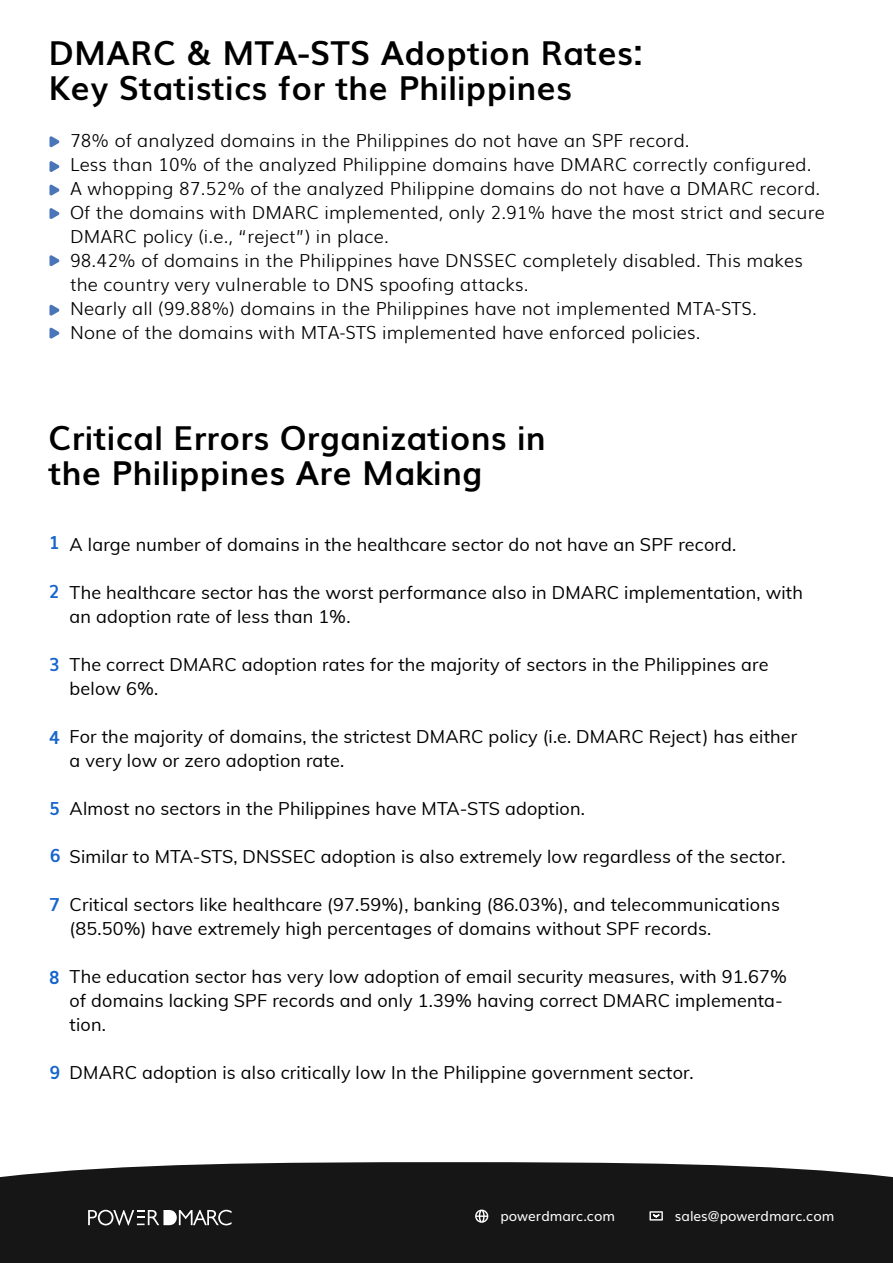
<style>
.page{position:relative;width:893px;height:1263px;background:#fff}
.page>*{position:absolute;margin:0;border:0;box-sizing:border-box;transform-origin:0 0}
.t1{font:700 33px/34.5px "Muli";letter-spacing:.01em;color:#000}
.t2{font:18px/24px "Muli";letter-spacing:.01em;color:#000}
.t3{font:300 18px/24px "Muli";letter-spacing:.01em;color:#000}
.t4{font:700 18px "Muli";color:#1664cc}
.t5{font:13.65px "Muli";color:#fff}
</style>
<div class="page">
<div style="left:0;top:1162px;width:893px;height:101px;background:#161616"></div>
<svg style="left:649px;top:1211px;width:14px;height:9px"></svg>
<svg style="left:475px;top:1209px;width:13px;height:14px"></svg>
<svg style="left:88px;top:1210px;width:144px;height:15px"></svg>
<svg style="left:49px;top:136px;width:11px;height:12px"></svg>
<svg style="left:49px;top:161px;width:11px;height:11px"></svg>
<svg style="left:49px;top:208px;width:11px;height:11px"></svg>
<svg style="left:49px;top:184px;width:11px;height:12px"></svg>
<svg style="left:49px;top:255px;width:11px;height:12px"></svg>
<svg style="left:49px;top:304px;width:11px;height:12px"></svg>
<svg style="left:49px;top:327px;width:11px;height:12px"></svg>
<h1 class="t1" style="left:49px;top:34px;width:596px">DMARC &amp; MTA-STS Adoption Rates:<br>Key Statistics for the Philippines</h1>
<p class="t3" style="left:70px;top:127px;width:756px">78% of analyzed domains in the Philippines do not have an SPF record.<br>Less than 10% of the analyzed Philippine domains have DMARC correctly configured.<br>A whopping 87.52% of the analyzed Philippine domains do not have a DMARC record.<br>Of the domains with DMARC implemented, only 2.91% have the most strict and secure DMARC policy (i.e., “reject”) in place.<br>98.42% of domains in the Philippines have DNSSEC completely disabled. This makes the country very vulnerable to DNS spoofing attacks.<br>Nearly all (99.88%) domains in the Philippines have not implemented MTA-STS.<br>None of the domains with MTA-STS implemented have enforced policies.</p>
<h1 class="t1" style="left:49px;top:419px;width:499px">Critical Errors Organizations in the Philippines Are Making</h1>
<p class="t4" style="left:49px;top:528px;width:13px">1</p>
<p class="t4" style="left:49px;top:577px;width:13px">2</p>
<p class="t4" style="left:49px;top:650px;width:13px">3</p>
<p class="t4" style="left:49px;top:723px;width:13px">4</p>
<p class="t4" style="left:49px;top:794px;width:13px">5</p>
<p class="t4" style="left:50px;top:841px;width:13px">6</p>
<p class="t4" style="left:49px;top:890px;width:13px">7</p>
<p class="t4" style="left:49px;top:963px;width:13px">8</p>
<p class="t4" style="left:50px;top:1057px;width:13px">9</p>
<p class="t2" style="left:70px;top:531px;width:668px">A large number of domains in the healthcare sector do not have an SPF record.</p>
<p class="t2" style="left:70px;top:579px;width:735px">The healthcare sector has the worst performance also in DMARC implementation, with an adoption rate of less than 1%.</p>
<p class="t2" style="left:70px;top:651px;width:700px">The correct DMARC adoption rates for the majority of sectors in the Philippines are below 6%.</p>
<p class="t2" style="left:70px;top:723px;width:729px">For the majority of domains, the strictest DMARC policy (i.e. DMARC Reject) has either a very low or zero adoption rate.</p>
<p class="t2" style="left:70px;top:795px;width:517px">Almost no sectors in the Philippines have MTA-STS adoption.</p>
<p class="t2" style="left:70px;top:843px;width:717px">Similar to MTA-STS, DNSSEC adoption is also extremely low regardless of the sector.</p>
<p class="t2" style="left:70px;top:891px;width:712px">Critical sectors like healthcare (97.59%), banking (86.03%), and telecommunications (85.50%) have extremely high percentages of domains without SPF records.</p>
<p class="t2" style="left:70px;top:963px;width:719px">The education sector has very low adoption of email security measures, with 91.67% of domains lacking SPF records and only 1.39% having correct DMARC implementa&shy;tion.</p>
<p class="t2" style="left:70px;top:1059px;width:626px">DMARC adoption is also critically low In the Philippine government sector.</p>
<p class="t5" style="left:500px;top:1205px;width:116px">powerdmarc.com</p>
<p class="t5" style="left:675px;top:1204px;width:161px">sales@powerdmarc.com</p>
</div>
